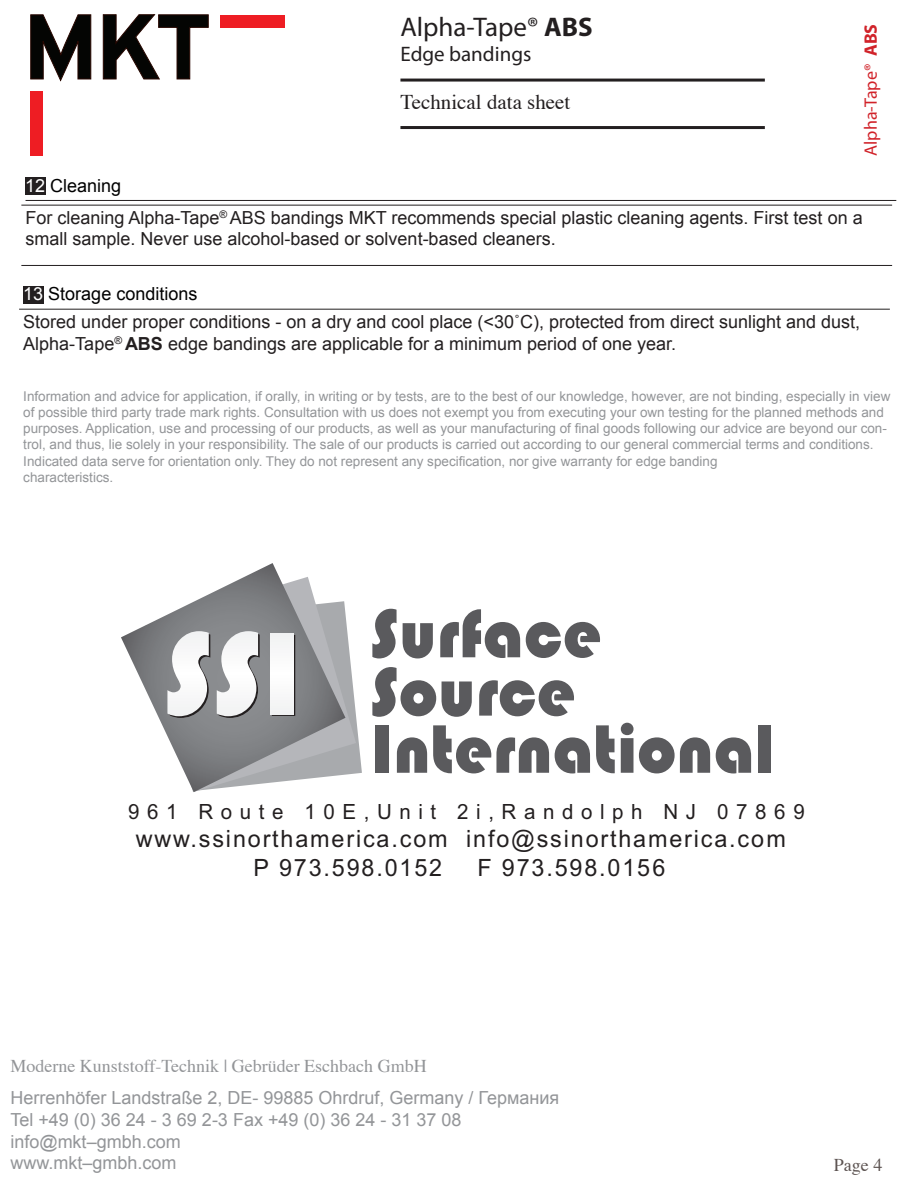
<style>
.page{position:relative;width:918px;height:1188px;background:#fff}
.page>*{position:absolute;margin:0;border:0;box-sizing:border-box;transform-origin:0 0}
.t1{font:27px "Myriad Pro";color:#231f20}
.t2{font:23.85px/28.7px "Arial";letter-spacing:.08em;color:#231f20}
.t3{font:21px "Arial";letter-spacing:.37em;color:#231f20}
.t4{font:21px "Times";color:#231f20}
.t5{font:21px "Myriad Pro";color:#231f20}
.t6{font:18px/21.6px "Arial";color:#231f20}
.t7{font:18px/21.6px "Arial";color:#939598}
.t8{font:18px "Times";color:#939598}
.t9{font:18px "Arial";color:#000}
.t10{font:18px "Myriad Pro";color:#d1232a}
.t11{font:18px "Times";color:#5c5351}
.t12{font:13.5px/16.2px "Arial";color:#939598}
.s1{font-weight:700}
.s2{color:#fff}
</style>
<div class="page">
<svg style="left:31px;top:15px;width:60px;height:67px"></svg>
<svg style="left:103px;top:15px;width:106px;height:65px"></svg>
<div style="left:31px;top:92px;width:12px;height:64px;background:#ee1d23"></div>
<div style="left:221px;top:15px;width:64px;height:12px;background:#ee1d23"></div>
<hr style="left:400px;top:79px;width:365px;height:3px;background:#231f20">
<hr style="left:400px;top:126px;width:365px;height:3px;background:#231f20">
<div style="left:25px;top:178px;width:21px;height:17px;background:#231f20"></div>
<hr style="left:26px;top:200px;width:870px;height:1px;background:#231f20">
<hr style="left:21px;top:205px;width:871px;height:1px;background:#231f20">
<hr style="left:21px;top:265px;width:871px;height:1px;background:#231f20">
<div style="left:23px;top:286px;width:21px;height:18px;background:#231f20"></div>
<hr style="left:19px;top:309px;width:871px;height:1px;background:#231f20">
<div style="left:375px;top:725px;width:14px;height:48px;background:#5a5a5d"></div>
<svg style="left:397px;top:737px;width:30px;height:36px"></svg>
<svg style="left:433px;top:725px;width:116px;height:48px"></svg>
<svg style="left:555px;top:737px;width:35px;height:36px"></svg>
<svg style="left:596px;top:725px;width:19px;height:48px"></svg>
<svg style="left:621px;top:723px;width:89px;height:50px"></svg>
<svg style="left:716px;top:737px;width:35px;height:36px"></svg>
<div style="left:759px;top:725px;width:12px;height:48px;background:#5a5a5d"></div>
<svg style="left:372px;top:609px;width:25px;height:49px"></svg>
<svg style="left:403px;top:623px;width:30px;height:35px"></svg>
<svg style="left:440px;top:609px;width:80px;height:49px"></svg>
<svg style="left:526px;top:622px;width:74px;height:36px"></svg>
<svg style="left:372px;top:667px;width:64px;height:50px"></svg>
<svg style="left:442px;top:681px;width:30px;height:36px"></svg>
<svg style="left:479px;top:680px;width:95px;height:36px"></svg>
<svg style="left:121px;top:563px;width:194px;height:229px"></svg>
<svg style="left:167px;top:601px;width:195px;height:190px"></svg>
<div style="left:270px;top:633px;width:24px;height:81px;background:#f8f8f9"></div>
<p class="t1" style="left:400px;top:10px;width:194px">Alpha-Tape® <span class="s1">ABS</span></p>
<p class="t5" style="left:400px;top:41px;width:132px">Edge bandings</p>
<p class="t4" style="left:400px;top:82px;width:171px">Technical data sheet</p>
<p class="t10" style="left:860px;top:156px;width:134px;rotate:-90deg">Alpha-Tape® <span class="s1">ABS</span></p>
<p class="t9" style="left:25px;top:174px;width:98px"><span class="s2">12</span> Cleaning</p>
<p class="t6" style="left:26px;top:207px;width:839px">For cleaning Alpha-Tape<sup>®</sup> ABS bandings MKT recommends special plastic cleaning agents. First test on a small sample. Never use alcohol-based or solvent-based cleaners.</p>
<p class="t9" style="left:23px;top:282px;width:176px"><span class="s2">13</span> Storage conditions</p>
<p class="t6" style="left:23px;top:311px;width:838px">Stored under proper conditions - on a dry and cool place (&lt;30˚C), protected from direct sunlight and dust,<br>Alpha-Tape<sup>®</sup> <span class="s1">ABS</span> edge bandings are applicable for a minimum period of one year.</p>
<p class="t12" style="left:23px;top:388px;width:869px">Information and advice for application, if orally, in writing or by tests, are to the best of our knowledge, however, are not binding, especially in view of possible third party trade mark rights. Consultation with us does not exempt you from executing your own testing for the planned methods and purposes. Application, use and processing of our products, as well as your manufacturing of final goods following our advice are beyond our con&shy;trol, and thus, lie solely in your responsibility. The sale of our products is carried out according to our general commercial terms and conditions.<br>Indicated data serve for orientation only. They do not represent any specification, nor give warranty for edge banding</p>
<p class="t12" style="left:23px;top:469px;width:92px">characteristics.</p>
<p class="t3" style="left:128px;top:797px;width:678px">961 Route 10E,Unit 2i,Randolph NJ 07869</p>
<p class="t2" style="left:254px;top:825px;width:534px;text-indent:-118px">www.ssinorthamerica.com info@ssinorthamerica.com<br>P 973.598.0152</p>
<p class="t2" style="left:477px;top:853px;width:189px">F 973.598.0156</p>
<p class="t8" style="left:10px;top:1049px;width:418px">Moderne Kunststoff-Technik | Gebrüder Eschbach GmbH</p>
<p class="t7" style="left:10px;top:1087px;width:550px">Herrenhöfer Landstraße 2, DE- 99885 Ohrdruf, Germany / Германия</p>
<p class="t7" style="left:10px;top:1109px;width:453px">Tel +49 (0) 36 24 - 3 69 2-3 Fax +49 (0) 36 24 - 31 37 08 info@mkt–gmbh.com</p>
<p class="t7" style="left:10px;top:1152px;width:168px">www.mkt–gmbh.com</p>
<p class="t11" style="left:834px;top:1148px;width:50px">Page 4</p>
</div>
